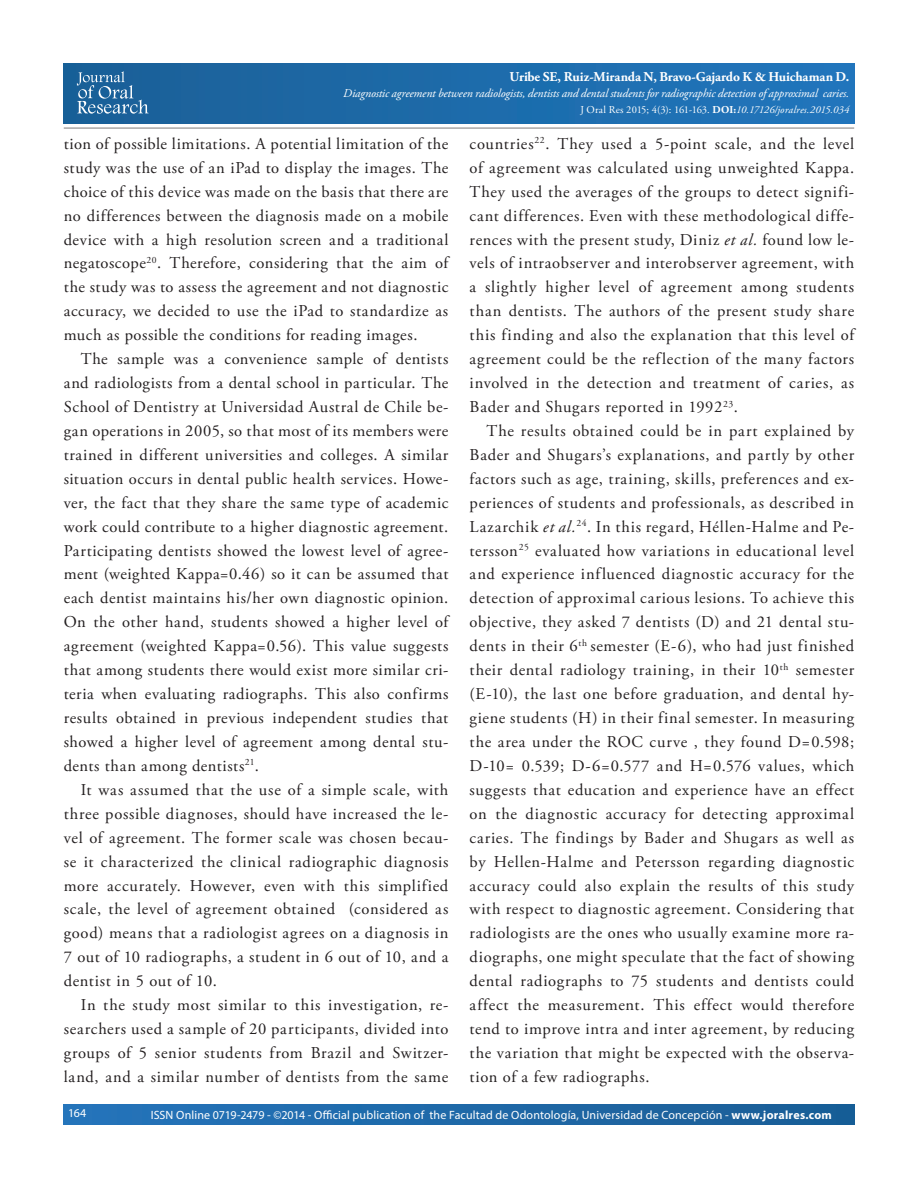
<style>
.page{position:relative;width:918px;height:1188px;background:#fff}
.page>*{position:absolute;margin:0;border:0;box-sizing:border-box;transform-origin:0 0}
.texto_parrafos_inter{font:16.5px/24px "Adobe Garamond Pro";letter-spacing:.04em;color:#231f20;text-align:justify}
.t1{font:700 13.5px "Adobe Garamond Pro";letter-spacing:-.01em;color:#fff}
.t2{font:12px "Myriad Pro";letter-spacing:.01em;color:#fff}
.t3{font:italic 12px "Adobe Garamond Pro";letter-spacing:-.01em;color:#fff}
.t4{font:10.5px "Adobe Garamond Pro";letter-spacing:.005em;color:#fff}
.s1{font-weight:700}
.s2{font-style:italic}
</style>
<div class="page">
<div style="left:64px;top:64px;width:790px;height:59px;background:linear-gradient(to right,#1a5f97,#2176bd)"></div>
<svg style="left:77px;top:71px;width:72px;height:43px;background:#407baa"></svg>
<hr style="left:64px;top:127px;width:790px;height:2px;background:#231f20">
<div style="left:64px;top:1105px;width:790px;height:19px;background:linear-gradient(to right,#2574bb,#195d95)"></div>
<p class="t1" style="left:510px;top:69px;width:341px">Uribe SE, Ruiz-Miranda N, Bravo-Gajardo K &amp; Huichaman D.</p>
<p class="t4" style="left:580px;top:103px;width:271px">J Oral Res 2015; 4(3): 161-163. <span class="s1">DOI:</span><span class="s2">10.17126/joralres.2015.034</span></p>
<p class="t3" style="left:343px;top:86px;width:508px">Diagnostic agreement between radiologists, dentists and dental students for radiographic detection of approximal caries.</p>
<p class="texto_parrafos_inter" style="left:64px;top:132px;width:386px">tion of possible limitations. A potential limitation of the study was the use of an iPad to display the images. The choice of this device was made on the basis that there are no differences between the diagnosis made on a mobile device with a high resolution screen and a traditional negatoscope<sup>20</sup>. Therefore, considering that the aim of the study was to assess the agreement and not diagnostic accuracy, we decided to use the iPad to standardize as much as possible the conditions for reading images.</p>
<p class="texto_parrafos_inter" style="left:64px;top:348px;width:386px;text-indent:17px">The sample was a convenience sample of dentists and radiologists from a dental school in particular. The School of Dentistry at Universidad Austral de Chile be&shy;gan operations in 2005, so that most of its members were trained in different universities and colleges. A similar situation occurs in dental public health services. Howe&shy;ver, the fact that they share the same type of academic work could contribute to a higher diagnostic agreement.<br>Participating dentists showed the lowest level of agree&shy;ment (weighted Kappa=0.46) so it can be assumed that each dentist maintains his/her own diagnostic opinion.<br>On the other hand, students showed a higher level of agreement (weighted Kappa=0.56). This value suggests that among students there would exist more similar cri&shy;teria when evaluating radiographs. This also confirms results obtained in previous independent studies that showed a higher level of agreement among dental stu&shy;dents than among dentists<sup>21</sup>.</p>
<p class="texto_parrafos_inter" style="left:64px;top:778px;width:386px;text-indent:17px">It was assumed that the use of a simple scale, with three possible diagnoses, should have increased the le&shy;vel of agreement. The former scale was chosen becau&shy;se it characterized the clinical radiographic diagnosis more accurately. However, even with this simplified scale, the level of agreement obtained (considered as good) means that a radiologist agrees on a diagnosis in 7 out of 10 radiographs, a student in 6 out of 10, and a dentist in 5 out of 10.</p>
<p class="texto_parrafos_inter" style="left:64px;top:994px;width:386px;text-indent:17px">In the study most similar to this investigation, re&shy;searchers used a sample of 20 participants, divided into groups of 5 senior students from Brazil and Switzer&shy;land, and a similar number of dentists from the same</p>
<p class="texto_parrafos_inter" style="left:470px;top:132px;width:386px">countries<sup>22</sup>. They used a 5-point scale, and the level of agreement was calculated using unweighted Kappa.<br>They used the averages of the groups to detect signifi&shy;cant differences. Even with these methodological diffe&shy;rences with the present study, Diniz <span class="s2">et al.</span> found low le&shy;vels of intraobserver and interobserver agreement, with a slightly higher level of agreement among students than dentists. The authors of the present study share this finding and also the explanation that this level of agreement could be the reflection of the many factors involved in the detection and treatment of caries, as Bader and Shugars reported in 1992<sup>23</sup>.</p>
<p class="texto_parrafos_inter" style="left:470px;top:419px;width:386px;text-indent:17px">The results obtained could be in part explained by Bader and Shugars’s explanations, and partly by other factors such as age, training, skills, preferences and ex&shy;periences of students and professionals, as described in Lazarchik <span class="s2">et al.</span><sup>24</sup>. In this regard, Héllen-Halme and Pe&shy;tersson<sup>25</sup> evaluated how variations in educational level and experience influenced diagnostic accuracy for the detection of approximal carious lesions. To achieve this objective, they asked 7 dentists (D) and 21 dental stu&shy;dents in their 6<sup>th</sup> semester (E-6), who had just finished their dental radiology training, in their 10<sup>th</sup> semester (E-10), the last one before graduation, and dental hy&shy;giene students (H) in their final semester. In measuring the area under the ROC curve , they found D=0.598; D-10= 0.539; D-6=0.577 and H=0.576 values, which suggests that education and experience have an effect on the diagnostic accuracy for detecting approximal caries. The findings by Bader and Shugars as well as by Hellen-Halme and Petersson regarding diagnostic accuracy could also explain the results of this study with respect to diagnostic agreement. Considering that radiologists are the ones who usually examine more ra&shy;diographs, one might speculate that the fact of showing dental radiographs to 75 students and dentists could affect the measurement. This effect would therefore tend to improve intra and inter agreement, by reducing the variation that might be expected with the observa&shy;tion of a few radiographs.</p>
<p class="t2" style="left:68px;top:1106px;width:20px">164</p>
<p class="t2" style="left:151px;top:1107px;width:683px">ISSN Online 0719-2479 - ©2014 - Official publication of the Facultad de Odontología, Universidad de Concepción - <span class="s1">www.joralres.com</span></p>
</div>
